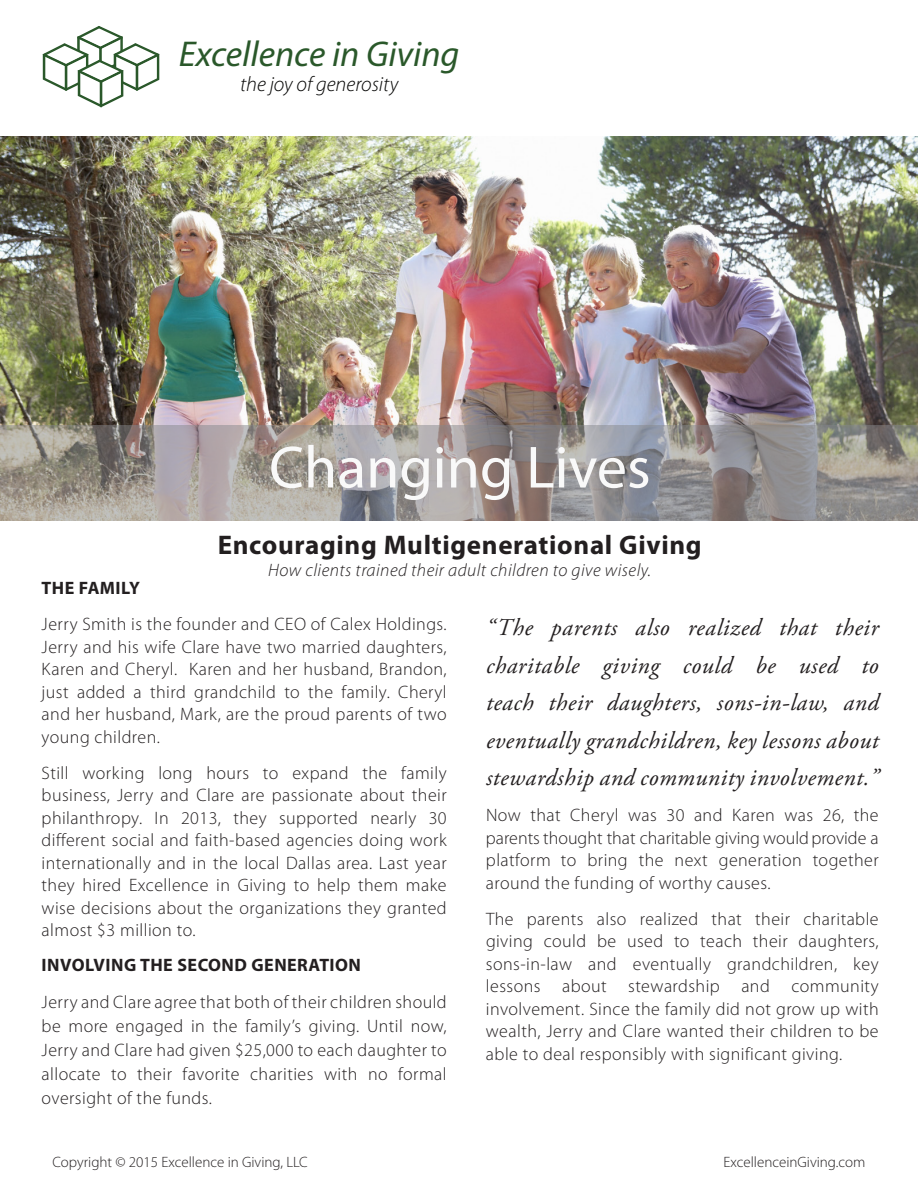
<style>
.page{position:relative;width:918px;height:1188px;background:#fff}
.page>*{position:absolute;margin:0;border:0;box-sizing:border-box;transform-origin:0 0}
.Company_Name{font:60px "Myriad Pro";color:#f9f9f9}
.t1{font:italic 36px "Myriad Pro";color:#2a582a}
.t2{font:700 27px "Myriad Pro";letter-spacing:.025em;color:#231f20}
.Body{font:italic 24px/37.5px "Adobe Garamond Pro";letter-spacing:.025em;color:#231f20;text-align:justify}
.t3{font:italic 300 21px "Myriad Pro";color:#050504}
.Body-2{font:300 18px/22.5px "Myriad Pro";letter-spacing:.025em;color:#231f20;text-align:justify}
.t4{font:italic 300 18px "Myriad Pro";letter-spacing:.025em;color:#231f20}
.Body-3{font:700 18px "Myriad Pro";letter-spacing:.025em;color:#231f20}
.Company_Name-2{font:300 15px "Myriad Pro";color:#231f20}
</style>
<div class="page">
<img style="left:0;top:136px;width:918px;height:289px">
<svg style="left:0;top:425px;width:918px;height:95px;background:#9b9593"></svg>
<svg style="left:42px;top:26px;width:118px;height:82px"></svg>
<p class="t1" style="left:179px;top:31px;width:282px">Excellence in Giving</p>
<p class="t3" style="left:240px;top:71px;width:160px">the joy of generosity</p>
<p class="Company_Name" style="left:269px;top:430px;width:383px">Changing Lives</p>
<p class="t2" style="left:218px;top:528px;width:486px">Encouraging Multigenerational Giving</p>
<p class="t4" style="left:268px;top:559px;width:384px">How clients trained their adult children to give wisely.</p>
<p class="Body-3" style="left:42px;top:576px;width:100px">THE FAMILY</p>
<p class="Body-2" style="left:42px;top:613px;width:407px">Jerry Smith is the founder and CEO of Calex Holdings.<br>Jerry and his wife Clare have two married daughters, Karen and Cheryl. Karen and her husband, Brandon, just added a third grandchild to the family. Cheryl and her husband, Mark, are the proud parents of two young children.</p>
<p class="Body-2" style="left:42px;top:761px;width:407px">Still working long hours to expand the family business, Jerry and Clare are passionate about their philanthropy. In 2013, they supported nearly 30 different social and faith-based agencies doing work internationally and in the local Dallas area. Last year they hired Excellence in Giving to help them make wise decisions about the organizations they granted almost $3 million to.</p>
<p class="Body-3" style="left:42px;top:953px;width:321px">INVOLVING THE SECOND GENERATION</p>
<p class="Body-2" style="left:42px;top:990px;width:407px;line-height:24px">Jerry and Clare agree that both of their children should be more engaged in the family’s giving. Until now, Jerry and Clare had given $25,000 to each daughter to allocate to their favorite charities with no formal oversight of the funds.</p>
<p class="Body" style="left:486px;top:610px;width:394px">“The parents also realized that their charitable giving could be used to teach their daughters, sons-in-law, and eventually grandchildren, key lessons about stewardship and community involvement.”</p>
<p class="Body-2" style="left:486px;top:804px;width:394px">Now that Cheryl was 30 and Karen was 26, the parents thought that charitable giving wouldprovide a platform to bring the next generation together around the funding of worthy causes.</p>
<p class="Body-2" style="left:486px;top:907px;width:394px">The parents also realized that their charitable giving could be used to teach their daughters, sons-in-law and eventually grandchildren, key lessons about stewardship and community involvement. Since the family did not grow up with wealth, Jerry and Clare wanted their children to be able to deal responsibly with significant giving.</p>
<p class="Company_Name-2" style="left:52px;top:1153px;width:257px">Copyright © 2015 Excellence in Giving, LLC</p>
<p class="Company_Name-2" style="left:723px;top:1153px;width:144px">ExcellenceinGiving.com</p>
</div>
